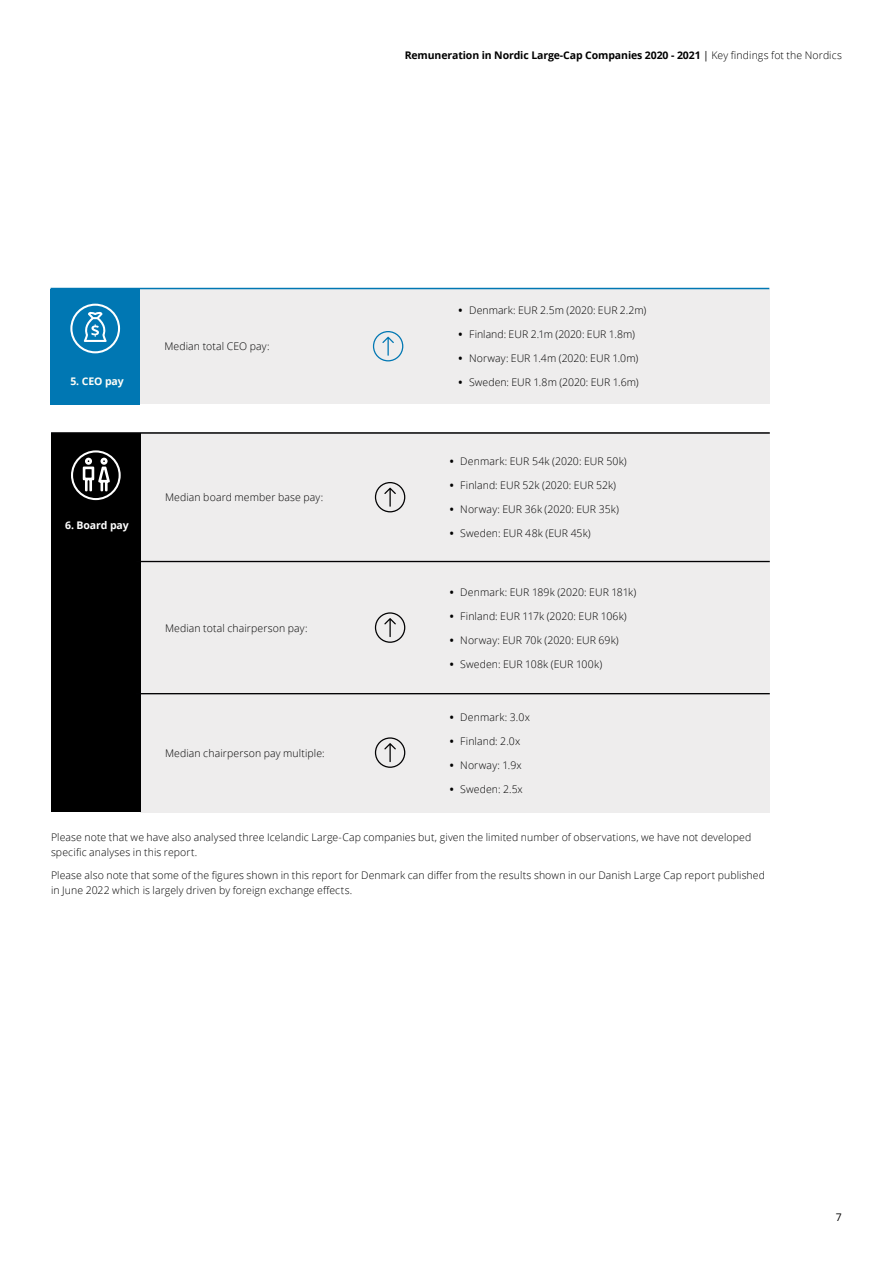
<style>
.page{position:relative;width:893px;height:1263px;background:#fff}
.page>*{position:absolute;margin:0;border:0;box-sizing:border-box;transform-origin:0 0}
.t1{font:300 10.5px/15px "Open Sans";letter-spacing:.01em;color:#000}
.t2{font:700 10.5px "Open Sans";letter-spacing:-.01em;color:#000}
.t3{font:700 10.5px "Open Sans";letter-spacing:-.01em;color:#fff}
.t4{font:700 10.5px "Open Sans";letter-spacing:-.01em;color:#fffef8}
.t5{font:10.5px "Open Sans";color:#000}
.s1{font-weight:400}
.s2{font-weight:300}
.s3{font-weight:700}
</style>
<div class="page">
<div style="left:140px;top:289px;width:630px;height:114px;background:#eeeded"></div>
<div style="left:140px;top:432px;width:630px;height:380px;background:#eeeded"></div>
<div style="left:51px;top:433px;width:90px;height:379px;background:#000"></div>
<hr style="left:51px;top:432px;width:719px;height:2px;background:#020203">
<hr style="left:136px;top:561px;width:634px;height:1px;background:#020203">
<hr style="left:136px;top:693px;width:634px;height:1px;background:#020203">
<svg style="left:375px;top:482px;width:30px;height:30px"></svg>
<svg style="left:375px;top:612px;width:30px;height:31px"></svg>
<svg style="left:375px;top:737px;width:30px;height:31px"></svg>
<svg style="left:71px;top:450px;width:50px;height:50px"></svg>
<div style="left:50px;top:289px;width:90px;height:115px;background:#0077b3"></div>
<hr style="left:51px;top:288px;width:718px;height:1px;background:#0077b3">
<svg style="left:70px;top:304px;width:50px;height:49px"></svg>
<svg style="left:373px;top:331px;width:30px;height:30px"></svg>
<p class="t1" style="left:164px;top:339px;width:107px">Median total CEO pay:</p>
<p class="t2" style="left:405px;top:48px;width:439px">Remuneration in Nordic Large-Cap Companies 2020 - 2021 <span class="s1">|</span> <span class="s2">Key findings fot the Nordics</span></p>
<p class="t1" style="left:458px;top:303px;width:189px"><span class="s3">•</span> Denmark: EUR 2.5m (2020: EUR 2.2m)</p>
<p class="t1" style="left:458px;top:327px;width:178px"><span class="s3">•</span> Finland: EUR 2.1m (2020: EUR 1.8m)</p>
<p class="t1" style="left:458px;top:351px;width:181px"><span class="s3">•</span> Norway: EUR 1.4m (2020: EUR 1.0m)</p>
<p class="t4" style="left:70px;top:374px;width:55px">5. CEO pay</p>
<p class="t1" style="left:458px;top:375px;width:182px"><span class="s3">•</span> Sweden: EUR 1.8m (2020: EUR 1.6m)</p>
<p class="t3" style="left:65px;top:517px;width:65px">6. Board pay</p>
<p class="t1" style="left:165px;top:490px;width:160px">Median board member base pay:</p>
<p class="t1" style="left:165px;top:620px;width:144px">Median total chairperson pay:</p>
<p class="t1" style="left:165px;top:745px;width:161px">Median chairperson pay multiple:</p>
<p class="t1" style="left:450px;top:454px;width:179px"><span class="s3">•</span> Denmark: EUR 54k (2020: EUR 50k)</p>
<p class="t1" style="left:450px;top:478px;width:168px"><span class="s3">•</span> Finland: EUR 52k (2020: EUR 52k)</p>
<p class="t1" style="left:450px;top:502px;width:171px"><span class="s3">•</span> Norway: EUR 36k (2020: EUR 35k)</p>
<p class="t1" style="left:450px;top:526px;width:143px"><span class="s3">•</span> Sweden: EUR 48k (EUR 45k)</p>
<p class="t1" style="left:450px;top:584px;width:188px"><span class="s3">•</span> Denmark: EUR 189k (2020: EUR 181k)</p>
<p class="t1" style="left:450px;top:608px;width:179px"><span class="s3">•</span> Finland: EUR 117k (2020: EUR 106k)</p>
<p class="t1" style="left:450px;top:632px;width:171px"><span class="s3">•</span> Norway: EUR 70k (2020: EUR 69k)</p>
<p class="t1" style="left:450px;top:656px;width:154px"><span class="s3">•</span> Sweden: EUR 108k (EUR 100k)</p>
<p class="t1" style="left:450px;top:709px;width:82px"><span class="s3">•</span> Denmark: 3.0x</p>
<p class="t1" style="left:450px;top:733px;width:72px"><span class="s3">•</span> Finland: 2.0x</p>
<p class="t1" style="left:450px;top:757px;width:74px"><span class="s3">•</span> Norway: 1.9x</p>
<p class="t1" style="left:450px;top:781px;width:75px"><span class="s3">•</span> Sweden: 2.5x</p>
<p class="t1" style="left:51px;top:829px;width:702px">Please note that we have also analysed three Icelandic Large-Cap companies but, given the limited number of observations, we have not developed specific analyses in this report.</p>
<p class="t1" style="left:51px;top:867px;width:716px">Please also note that some of the figures shown in this report for Denmark can differ from the results shown in our Danish Large Cap report published in June 2022 which is largely driven by foreign exchange effects.</p>
<p class="t5" style="left:836px;top:1210px;width:8px">7</p>
</div>
